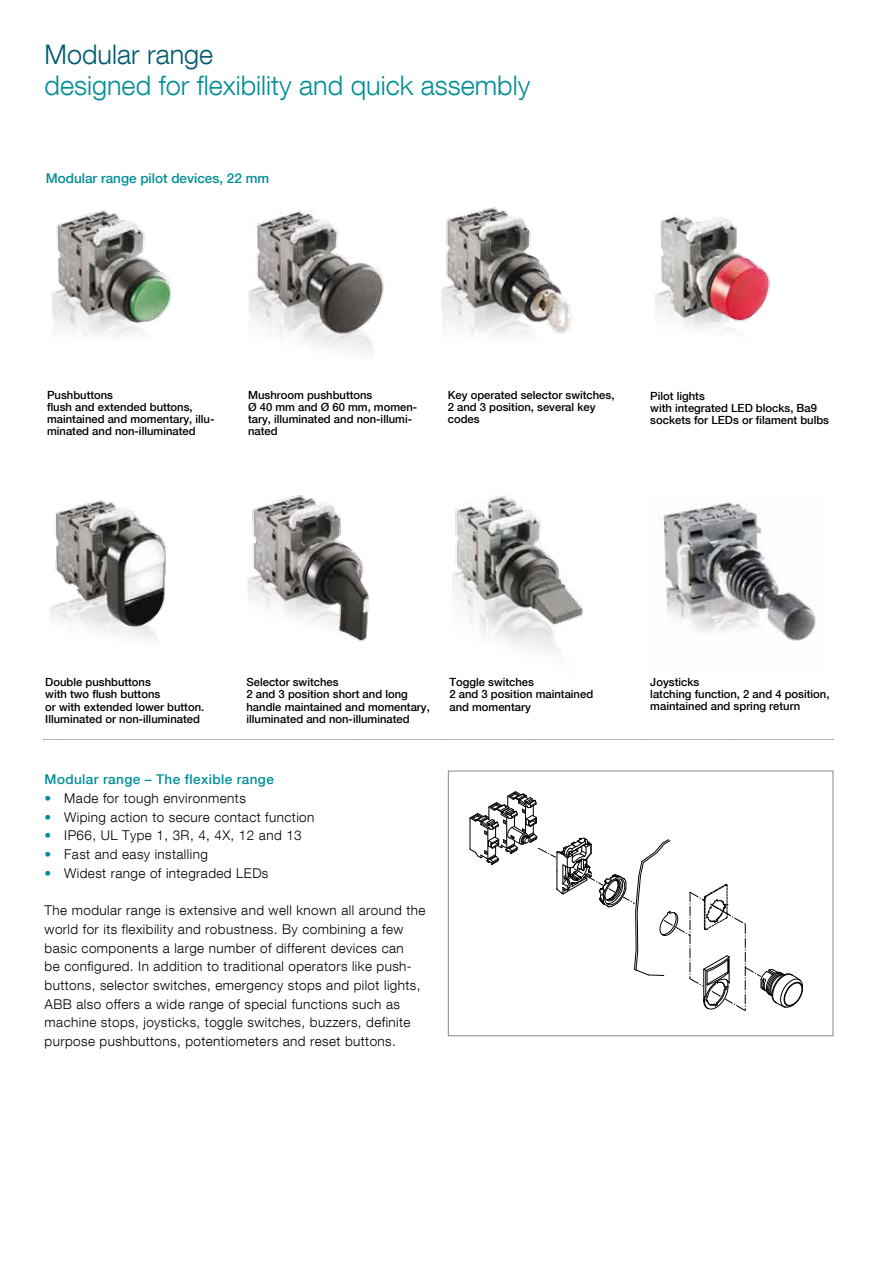
<style>
.page{position:relative;width:893px;height:1263px;background:#fff}
.page>*{position:absolute;margin:0;border:0;box-sizing:border-box;transform-origin:0 0}
.t1{font:300 27px "ABB Neue Helvetica";color:#008e96}
.t2{font:300 27px "ABB Neue Helvetica";color:#005a6d}
.t3{font:300 13.5px/18.8px "ABB Neue Helvetica";letter-spacing:.03em;color:#000}
.t4{font:500 13.5px "ABB Neue Helvetica";letter-spacing:.03em;color:#008e96}
.t5{font:500 13.5px "ABB Neue Helvetica";color:#008e96}
.t6{font:500 11.25px/12px "ABB Neue Helvetica";color:#000}
.s1{color:#008e96}
</style>
<div class="page">
<img style="left:660px;top:502px;width:156px;height:139px">
<img style="left:248px;top:210px;width:136px;height:142px">
<img style="left:51px;top:210px;width:121px;height:126px">
<img style="left:50px;top:500px;width:116px;height:140px">
<img style="left:247px;top:495px;width:123px;height:147px">
<img style="left:442px;top:207px;width:130px;height:129px">
<img style="left:452px;top:495px;width:131px;height:158px">
<svg style="left:44px;top:739px;width:789px;height:1px"></svg>
<img style="left:655px;top:215px;width:115px;height:116px">
<div style="left:448px;top:771px;width:385px;height:265px;border:1px solid #86888a"></div>
<svg style="left:470px;top:791px;width:333px;height:220px"></svg>
<h1 class="t2" style="left:45px;top:38px;width:170px">Modular range</h1>
<h1 class="t1" style="left:45px;top:69px;width:487px">designed for flexibility and quick assembly</h1>
<p class="t5" style="left:46px;top:170px;width:225px">Modular range pilot devices, 22 mm</p>
<p class="t6" style="left:47px;top:389px;width:169px">Pushbuttons<br>flush and extended buttons, maintained and momentary, illu&shy;minated and non-illuminated</p>
<p class="t6" style="left:248px;top:389px;width:171px">Mushroom pushbuttons<br>Ø 40 mm and Ø 60 mm, momen&shy;tary, illuminated and non-illumi&shy;nated</p>
<p class="t6" style="left:448px;top:389px;width:168px">Key operated selector switches,<br>2 and 3 position, several key codes</p>
<p class="t6" style="left:650px;top:390px;width:180px">Pilot lights<br>with integrated LED blocks, Ba9 sockets for LEDs or filament bulbs</p>
<p class="t6" style="left:45px;top:676px;width:160px">Double pushbuttons<br>with two flush buttons<br>or with extended lower button.<br>Illuminated or non-illuminated</p>
<p class="t6" style="left:247px;top:676px;width:185px">Selector switches<br>2 and 3 position short and long handle maintained and momentary, illuminated and non-illuminated</p>
<p class="t6" style="left:449px;top:676px;width:145px">Toggle switches<br>2 and 3 position maintained and momentary</p>
<p class="t4" style="left:45px;top:771px;width:231px">Modular range – The flexible range</p>
<p class="t3" style="left:45px;top:788px;width:203px"><span class="s1">•</span> Made for tough environments</p>
<p class="t3" style="left:45px;top:807px;width:271px"><span class="s1">•</span> Wiping action to secure contact function</p>
<p class="t3" style="left:45px;top:826px;width:259px"><span class="s1">•</span> IP66, UL Type 1, 3R, 4, 4X, 12 and 13</p>
<p class="t3" style="left:45px;top:844px;width:165px"><span class="s1">•</span> Fast and easy installing</p>
<p class="t3" style="left:45px;top:863px;width:225px"><span class="s1">•</span> Widest range of integraded LEDs</p>
<p class="t3" style="left:45px;top:901px;width:382px">The modular range is extensive and well known all around the world for its flexibility and robustness. By combining a few basic components a large number of different devices can<br>be configured. In addition to traditional operators like push&shy;buttons, selector switches, emergency stops and pilot lights, ABB also offers a wide range of special functions such as machine stops, joysticks, toggle switches, buzzers, definite purpose pushbuttons, potentiometers and reset buttons.</p>
<p class="t6" style="left:650px;top:675px;width:181px">Joysticks<br>latching function, 2 and 4 position, maintained and spring return</p>
</div>
